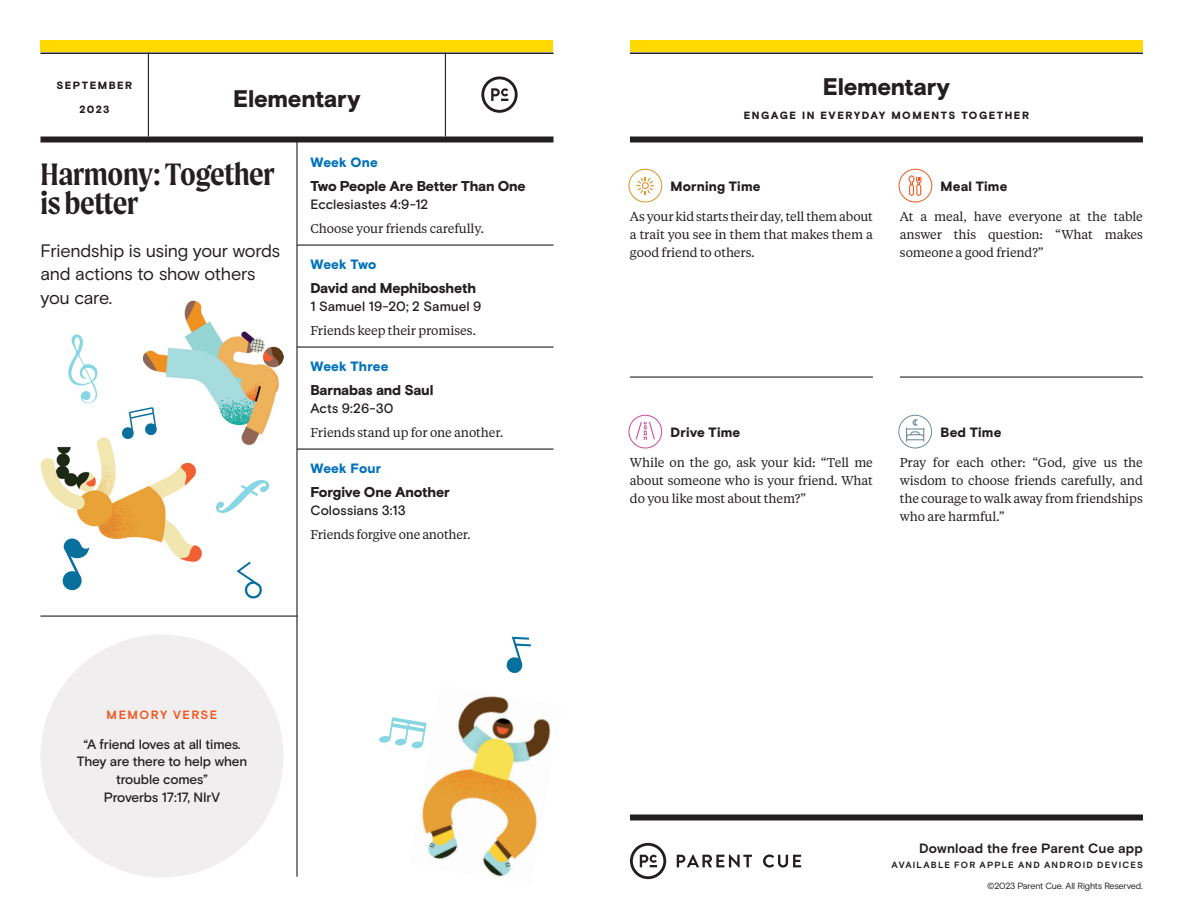
<style>
.page{position:relative;width:1188px;height:918px;background:#fff}
.page>*{position:absolute;margin:0;border:0;box-sizing:border-box;transform-origin:0 0}
.Headline_-_Moret{font:600 33px/30px "Moret";letter-spacing:-.01em;color:#231f20}
.Page_Header_-_Title{font:900 24px "Basis Grotesque";letter-spacing:-.015em;color:#231f20}
.Body_Copy_-_Large__B{font:18px/24px "Basis Grotesque";letter-spacing:-.015em;color:#231f20}
.Bible_Story{font:900 14.25px "Basis Grotesque";letter-spacing:-.015em;color:#231f20}
.Memory_Verse{font:500 13.5px/18px "Basis Grotesque";letter-spacing:-.015em;color:#231f20;text-align:center}
.Scripture_Reading{font:500 13.5px "Basis Grotesque";color:#231f20}
.t1{font:900 13.5px "Basis Grotesque";letter-spacing:.015em;color:#231f20}
.Subhead{font:900 13.5px "Basis Grotesque";letter-spacing:.01em;color:#0071bb}
.t2{font:700 13.5px "Basis Grotesque";letter-spacing:.01em;color:#231f20}
.Bible_Lesson_Summary{font:12.75px/18px "Tiempos Text";letter-spacing:-.01em;color:#231f20;text-align:justify}
.Memory_Verse-2{font:700 12px "Basis Grotesque";letter-spacing:.125em;color:#f15921}
.Page_Header_-_Month{font:900 10.5px "Basis Grotesque";letter-spacing:.14em;color:#231f20}
.t3{font:700 9px "Basis Grotesque";letter-spacing:.135em;color:#231f20}
.t4{font:9px "Basis Grotesque";letter-spacing:-.025em;color:#231f20}
</style>
<div class="page">
<img style="left:40px;top:437px;width:162px;height:125px">
<img style="left:140px;top:300px;width:144px;height:147px">
<hr style="left:148px;top:52px;width:1px;height:84px;background:#231f20">
<hr style="left:445px;top:52px;width:1px;height:84px;background:#231f20">
<hr style="left:40px;top:52px;width:514px;height:2px;background:#231f20">
<div style="left:40px;top:136px;width:514px;height:6px;background:#231f20"></div>
<div style="left:40px;top:40px;width:514px;height:12px;background:#ffd900"></div>
<svg style="left:481px;top:77px;width:37px;height:36px"></svg>
<hr style="left:297px;top:244px;width:257px;height:2px;background:#231f20">
<hr style="left:297px;top:346px;width:257px;height:2px;background:#231f20">
<hr style="left:297px;top:448px;width:257px;height:2px;background:#231f20">
<hr style="left:40px;top:616px;width:257px;height:1px;background:#231f20">
<hr style="left:296px;top:142px;width:2px;height:735px;background:#231f20">
<div style="left:40px;top:634px;width:244px;height:244px;background:#f0eeee;border-radius:50%"></div>
<svg style="left:506px;top:637px;width:25px;height:36px"></svg>
<svg style="left:216px;top:480px;width:54px;height:33px"></svg>
<svg style="left:68px;top:334px;width:30px;height:70px"></svg>
<svg style="left:379px;top:717px;width:30px;height:29px"></svg>
<svg style="left:237px;top:562px;width:25px;height:37px"></svg>
<svg style="left:61px;top:538px;width:29px;height:53px"></svg>
<svg style="left:121px;top:407px;width:37px;height:33px"></svg>
<img style="left:409px;top:696px;width:142px;height:181px">
<div style="left:630px;top:814px;width:513px;height:6px;background:#231f20"></div>
<svg style="left:677px;top:855px;width:75px;height:13px"></svg>
<svg style="left:763px;top:855px;width:38px;height:13px"></svg>
<svg style="left:630px;top:843px;width:36px;height:36px"></svg>
<hr style="left:630px;top:52px;width:513px;height:2px;background:#231f20">
<div style="left:630px;top:136px;width:513px;height:6px;background:#231f20"></div>
<div style="left:630px;top:40px;width:513px;height:12px;background:#ffd900"></div>
<hr style="left:630px;top:376px;width:243px;height:2px;background:#231f20">
<hr style="left:900px;top:376px;width:243px;height:2px;background:#231f20">
<svg style="left:898px;top:415px;width:34px;height:33px"></svg>
<svg style="left:899px;top:169px;width:33px;height:33px"></svg>
<svg style="left:628px;top:415px;width:34px;height:33px"></svg>
<svg style="left:628px;top:169px;width:34px;height:33px"></svg>
<p class="Page_Header_-_Month" style="left:57px;top:79px;width:77px">SEPTEMBER</p>
<p class="Page_Header_-_Month" style="left:79px;top:103px;width:32px">2023</p>
<p class="Page_Header_-_Title" style="left:233px;top:84px;width:129px">Elementary</p>
<p class="Headline_-_Moret" style="left:40px;top:158px;width:236px">Harmony: Together is better</p>
<p class="Body_Copy_-_Large__B" style="left:40px;top:239px;width:241px">Friendship is using your words and actions to show others you care.</p>
<p class="Subhead" style="left:310px;top:154px;width:69px">Week One</p>
<p class="Bible_Story" style="left:310px;top:177px;width:217px">Two People Are Better Than One</p>
<p class="Scripture_Reading" style="left:310px;top:196px;width:119px">Ecclesiastes 4:9-12</p>
<p class="Bible_Lesson_Summary" style="left:310px;top:218px;width:175px">Choose your friends carefully.</p>
<p class="Subhead" style="left:310px;top:256px;width:67px">Week Two</p>
<p class="Bible_Story" style="left:310px;top:279px;width:167px">David and Mephibosheth</p>
<p class="Scripture_Reading" style="left:310px;top:298px;width:173px">1 Samuel 19-20; 2 Samuel 9</p>
<p class="Bible_Lesson_Summary" style="left:310px;top:320px;width:167px">Friends keep their promises.</p>
<p class="Subhead" style="left:310px;top:358px;width:79px">Week Three</p>
<p class="Bible_Story" style="left:310px;top:381px;width:124px">Barnabas and Saul</p>
<p class="Scripture_Reading" style="left:310px;top:400px;width:84px">Acts 9:26-30</p>
<p class="Bible_Lesson_Summary" style="left:310px;top:422px;width:195px">Friends stand up for one another.</p>
<p class="Subhead" style="left:310px;top:460px;width:72px">Week Four</p>
<p class="Bible_Story" style="left:310px;top:483px;width:141px">Forgive One Another</p>
<p class="Scripture_Reading" style="left:310px;top:502px;width:97px">Colossians 3:13</p>
<p class="Bible_Lesson_Summary" style="left:310px;top:524px;width:162px">Friends forgive one another.</p>
<p class="Memory_Verse-2" style="left:107px;top:707px;width:112px">MEMORY VERSE</p>
<p class="Memory_Verse" style="left:83px;top:735px;width:159px">“A friend loves at all times.</p>
<p class="Memory_Verse" style="left:77px;top:753px;width:172px">They are there to help when trouble comes”</p>
<p class="Memory_Verse" style="left:104px;top:789px;width:118px">Proverbs 17:17, NIrV</p>
<h2 class="Page_Header_-_Title" style="left:823px;top:72px;width:129px">Elementary</h2>
<p class="Page_Header_-_Month" style="left:744px;top:109px;width:287px">ENGAGE IN EVERYDAY MOMENTS TOGETHER</p>
<p class="t1" style="left:670px;top:178px;width:92px">Morning Time</p>
<p class="Bible_Lesson_Summary" style="left:630px;top:206px;width:245px">As your kid starts their day, tell them about a trait you see in them that makes them a good friend to others.</p>
<p class="t1" style="left:940px;top:178px;width:69px">Meal Time</p>
<p class="Bible_Lesson_Summary" style="left:900px;top:206px;width:245px">At a meal, have everyone at the table answer this question: “What makes someone a good friend?”</p>
<p class="t1" style="left:670px;top:424px;width:71px">Drive Time</p>
<p class="Bible_Lesson_Summary" style="left:630px;top:452px;width:245px">While on the go, ask your kid: “Tell me about someone who is your friend. What do you like most about them?”</p>
<p class="t1" style="left:940px;top:424px;width:63px">Bed Time</p>
<p class="Bible_Lesson_Summary" style="left:900px;top:452px;width:244px">Pray for each other: “God, give us the wisdom to choose friends carefully, and the courage to walk away from friendships who are harmful.”</p>
<p class="t2" style="left:919px;top:840px;width:225px">Download the free Parent Cue app</p>
<p class="t3" style="left:892px;top:860px;width:253px">AVAILABLE FOR APPLE AND ANDROID DEVICES</p>
<p class="t4" style="left:987px;top:881px;width:157px">©2023 Parent Cue. All Rights Reserved.</p>
</div>
